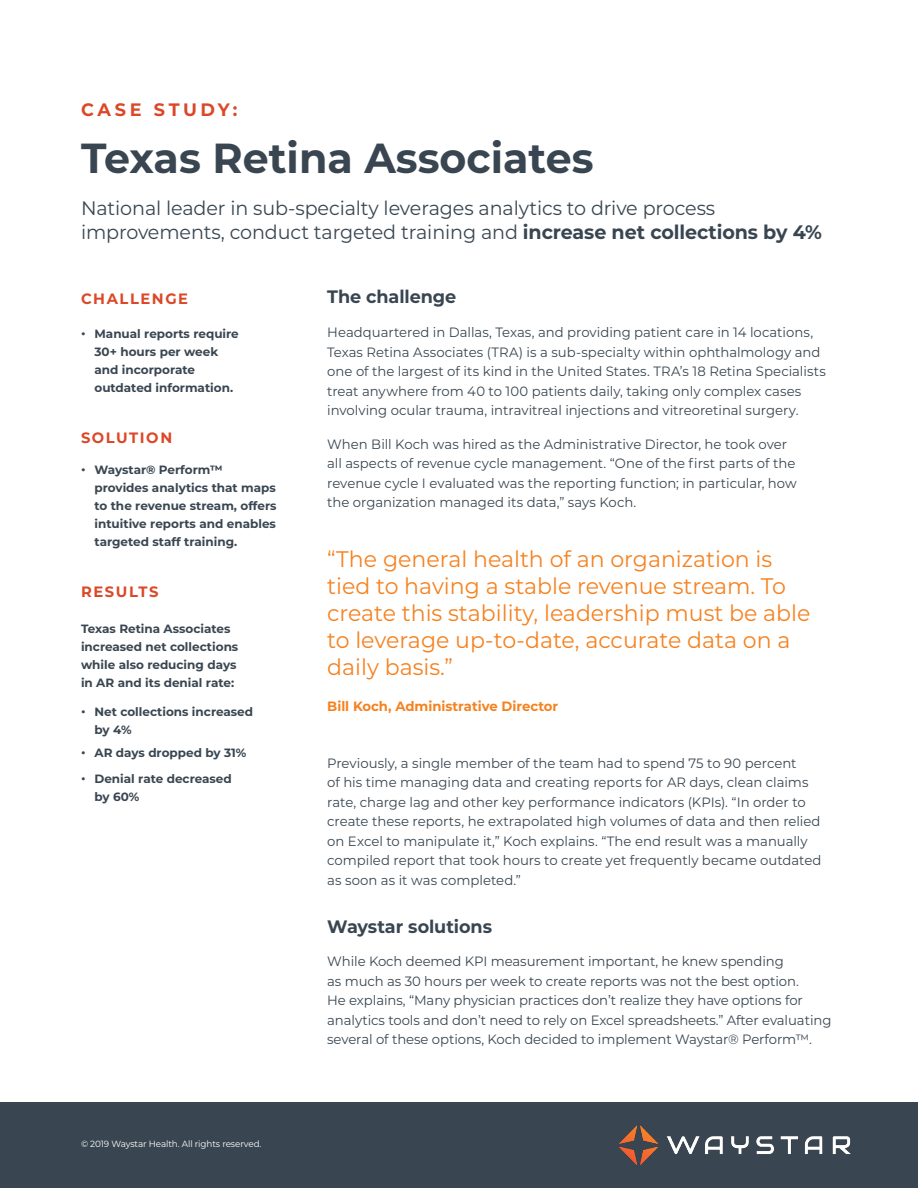
<style>
.page{position:relative;width:918px;height:1188px;background:#fff}
.page>*{position:absolute;margin:0;border:0;box-sizing:border-box;transform-origin:0 0}
.t1{font:700 42px "Montserrat";color:#394651}
.Mont__Body{font:22.5px/27px "Montserrat";color:#f58220}
.H1_Sub{font:19.5px/24px "Montserrat";letter-spacing:-.005em;color:#394651}
.Mont__Body-2{font:700 18px "Montserrat";letter-spacing:-.005em;color:#394651}
.Bullet_Header{font:700 18px "Montserrat";letter-spacing:.205em;color:#db4827}
.Bullet_Header-2{font:700 15px "Montserrat";letter-spacing:.11em;color:#db4827}
.Mont__Body-3{font:13.5px/19.5px "Montserrat";letter-spacing:-.005em;color:#394651}
.Mont__Body-4{font:700 13.5px "Montserrat";color:#f58220}
.Bullet_Header-3{font:700 12px/18px "Montserrat";color:#394651}
.t2{font:9px "Montserrat";letter-spacing:-.01em;color:#fff}
.s1{font-weight:700}
</style>
<div class="page">
<div style="left:0;top:1103px;width:918px;height:85px;background:#394651"></div>
<img style="left:619px;top:1125px;width:232px;height:40px">
<p class="Bullet_Header" style="left:81px;top:96px;width:158px">CASE STUDY:</p>
<h1 class="t1" style="left:81px;top:128px;width:514px">Texas Retina Associates</h1>
<p class="H1_Sub" style="left:81px;top:196px;width:742px">National leader in sub-specialty leverages analytics to drive process improvements, conduct targeted training and <span class="s1">increase net collections by 4%</span></p>
<p class="Bullet_Header-2" style="left:81px;top:287px;width:109px">CHALLENGE</p>
<p class="Bullet_Header-3" style="left:94px;top:324px;width:146px;text-indent:-14px">ٚ Manual reports require<br>30+ hours per week and incorporate outdated information.</p>
<p class="Bullet_Header-2" style="left:81px;top:427px;width:93px">SOLUTION</p>
<p class="Bullet_Header-3" style="left:94px;top:460px;width:184px;text-indent:-14px">ٚ Waystar® Perform™ provides analytics that maps to the revenue stream, offers intuitive reports and enables targeted staff training.</p>
<p class="Bullet_Header-2" style="left:81px;top:581px;width:79px">RESULTS</p>
<p class="Bullet_Header-3" style="left:81px;top:619px;width:159px">Texas Retina Associates increased net collections while also reducing days in AR and its denial rate:</p>
<p class="Bullet_Header-3" style="left:94px;top:702px;width:160px;text-indent:-14px">ٚ Net collections increased by 4%</p>
<p class="Bullet_Header-3" style="left:81px;top:743px;width:167px">ٚ AR days dropped by 31%</p>
<p class="Bullet_Header-3" style="left:94px;top:769px;width:139px;text-indent:-14px">ٚ Denial rate decreased by 60%</p>
<p class="t2" style="left:81px;top:1138px;width:182px">© 2019 Waystar Health. All rights reserved.</p>
<p class="Mont__Body-2" style="left:327px;top:284px;width:130px">The challenge</p>
<p class="Mont__Body-3" style="left:327px;top:322px;width:500px">Headquartered in Dallas, Texas, and providing patient care in 14 locations, Texas Retina Associates (TRA) is a sub-specialty within ophthalmology and one of the largest of its kind in the United States. TRA’s 18 Retina Specialists treat anywhere from 40 to 100 patients daily, taking only complex cases involving ocular trauma, intravitreal injections and vitreoretinal surgery.</p>
<p class="Mont__Body-3" style="left:327px;top:434px;width:471px">When Bill Koch was hired as the Administrative Director, he took over all aspects of revenue cycle management. “One of the first parts of the revenue cycle I evaluated was the reporting function; in particular, how the organization managed its data,” says Koch.</p>
<p class="Mont__Body" style="left:327px;top:545px;width:485px">“The general health of an organization is tied to having a stable revenue stream. To create this stability, leadership must be able to leverage up-to-date, accurate data on a daily basis.”</p>
<p class="Mont__Body-4" style="left:327px;top:696px;width:233px">Bill Koch, Administrative Director</p>
<p class="Mont__Body-3" style="left:327px;top:753px;width:496px">Previously, a single member of the team had to spend 75 to 90 percent<br>of his time managing data and creating reports for AR days, clean claims rate, charge lag and other key performance indicators (KPIs). “In order to create these reports, he extrapolated high volumes of data and then relied on Excel to manipulate it,” Koch explains. “The end result was a manually compiled report that took hours to create yet frequently became outdated as soon as it was completed.”</p>
<p class="Mont__Body-2" style="left:327px;top:913px;width:166px">Waystar solutions</p>
<p class="Mont__Body-3" style="left:327px;top:951px;width:506px">While Koch deemed KPI measurement important, he knew spending<br>as much as 30 hours per week to create reports was not the best option.<br>He explains, “Many physician practices don’t realize they have options for analytics tools and don’t need to rely on Excel spreadsheets.” After evaluating several of these options, Koch decided to implement Waystar® Perform™.</p>
</div>
